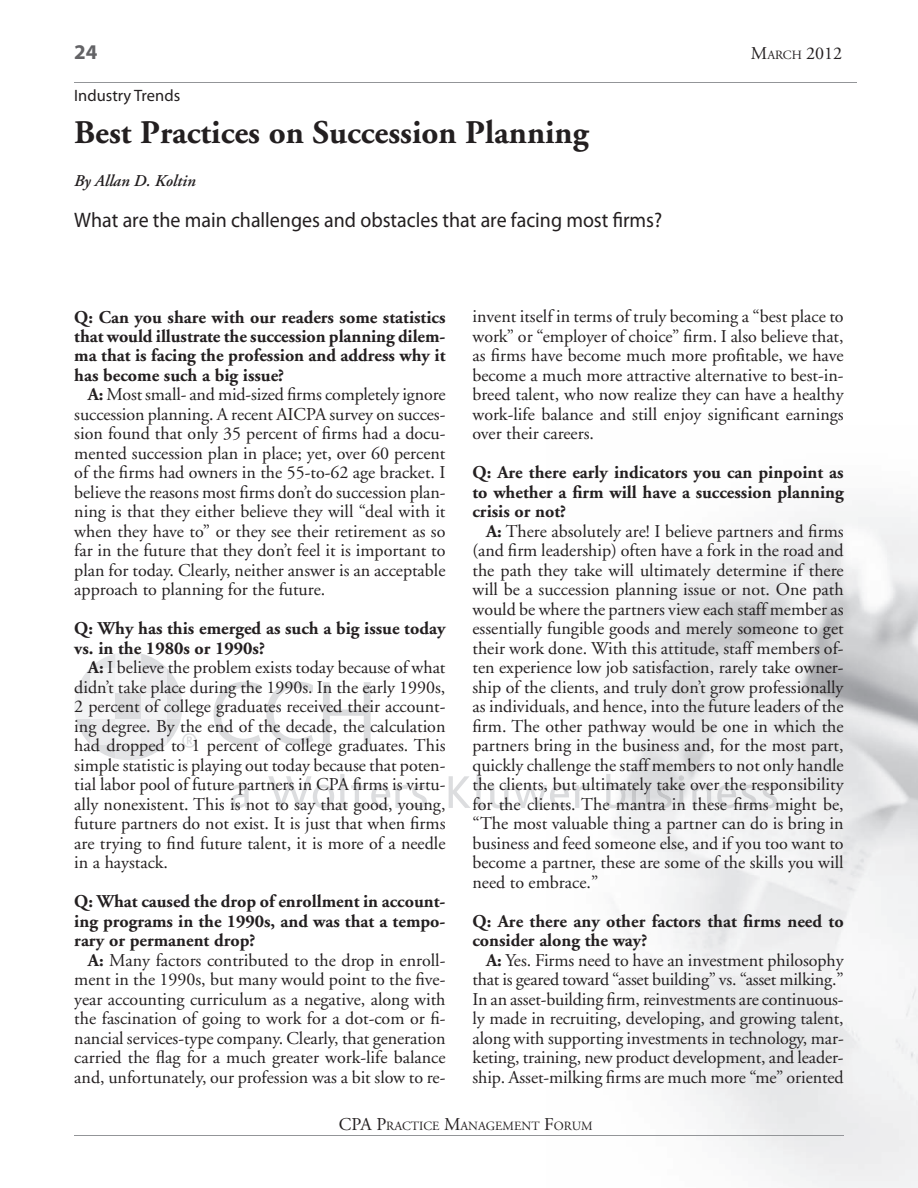
<style>
.page{position:relative;width:918px;height:1188px;background:#fff}
.page>*{position:absolute;margin:0;border:0;box-sizing:border-box;transform-origin:0 0}
.t1{font:700 33px "Adobe Garamond";color:#231f20}
.t2{font:21px "Myriad";color:#231f20;scale:.95 1}
.t3{font:700 21px "Myriad";color:#636366}
.t4{font:18px/19.5px "Adobe Garamond";color:#231f20;text-align:justify}
.t5{font:700 18px/19.5px "Adobe Garamond";color:#231f20;text-align:justify}
.t6{font:italic 600 16.5px "Adobe Garamond";color:#231f20}
.t7{font:16.5px "Myriad";color:#231f20}
.t8{font:12.6px "Adobe Garamond";color:#231f20}
.s1{font-size:12.6px}
.s2{font-weight:700}
.s3{font-size:18px}
</style>
<div class="page">
<hr style="left:74px;top:1135px;width:770px;height:1px;background:#939598">
<svg style="left:214px;top:682px;width:99px;height:63px"></svg>
<svg style="left:323px;top:682px;width:48px;height:62px"></svg>
<svg style="left:231px;top:785px;width:18px;height:23px"></svg>
<svg style="left:268px;top:776px;width:66px;height:32px"></svg>
<svg style="left:340px;top:774px;width:87px;height:34px"></svg>
<svg style="left:449px;top:774px;width:35px;height:34px"></svg>
<svg style="left:490px;top:785px;width:57px;height:23px"></svg>
<img style="left:550px;top:785px;width:19px;height:23px">
<svg style="left:579px;top:785px;width:9px;height:6px"></svg>
<img style="left:606px;top:774px;width:20px;height:34px">
<img style="left:632px;top:785px;width:19px;height:23px">
<img style="left:656px;top:785px;width:16px;height:23px">
<img style="left:678px;top:775px;width:6px;height:33px">
<img style="left:692px;top:785px;width:19px;height:23px">
<img style="left:717px;top:785px;width:19px;height:23px">
<img style="left:740px;top:785px;width:16px;height:23px">
<img style="left:761px;top:785px;width:16px;height:23px">
<svg style="left:75px;top:652px;width:122px;height:108px"></svg>
<hr style="left:74px;top:82px;width:783px;height:1px;background:#939598">
<p class="t3" style="left:74px;top:44px;width:25px">24</p>
<p class="t4" style="left:751px;top:45px;width:93px">M<span class="s1">ARCH</span> 2012</p>
<p class="t7" style="left:74px;top:89px;width:107px">Industry Trends</p>
<h1 class="t1" style="left:74px;top:119px;width:516px">Best Practices on Succession Planning</h1>
<p class="t6" style="left:74px;top:174px;width:123px">By Allan D. Koltin</p>
<p class="t2" style="left:74px;top:212px;width:620px">What are the main challenges and obstacles that are facing most firms?</p>
<p class="t5" style="left:74px;top:309px;width:373px">Q: Can you share with our readers some statistics that would illustrate the succession planning dilem&shy;ma that is facing the profession and address why it has become such a big issue?</p>
<p class="t4" style="left:74px;top:387px;width:373px;text-indent:13px"><span class="s2">A:</span> Most small- and mid-sized firms completely ignore succession planning. A recent AICPA survey on succes&shy;sion found that only 35 percent of firms had a docu&shy;mented succession plan in place; yet, over 60 percent of the firms had owners in the 55-to-62 age bracket. I believe the reasons most firms don’t do succession plan&shy;ning is that they either believe they will “deal with it when they have to” or they see their retirement as so far in the future that they don’t feel it is important to plan for today. Clearly, neither answer is an acceptable approach to planning for the future.</p>
<p class="t5" style="left:74px;top:621px;width:373px">Q: Why has this emerged as such a big issue today vs. in the 1980s or 1990s?</p>
<p class="t4" style="left:74px;top:660px;width:373px;text-indent:14px"><span class="s2">A:</span> I believe the problem exists today because of what didn’t take place during the 1990s. In the early 1990s, 2 percent of college graduates received their account&shy;ing degree. By the end of the decade, the calculation had dropped to 1 percent of college graduates. This simple statistic is playing out today because that poten&shy;tial labor pool of future partners in CPA firms is virtu&shy;ally nonexistent. This is not to say that good, young, future partners do not exist. It is just that when firms are trying to find future talent, it is more of a needle in a haystack.</p>
<p class="t5" style="left:74px;top:894px;width:373px">Q: What caused the drop of enrollment in account&shy;ing programs in the 1990s, and was that a tempo&shy;rary or permanent drop?</p>
<p class="t4" style="left:74px;top:952px;width:373px;text-indent:14px"><span class="s2">A:</span> Many factors contributed to the drop in enroll&shy;ment in the 1990s, but many would point to the five&shy;year accounting curriculum as a negative, along with the fascination of going to work for a dot-com or fi&shy;nancial services-type company. Clearly, that generation carried the flag for a much greater work-life balance and, unfortunately, our profession was a bit slow to re-</p>
<p class="t4" style="left:473px;top:309px;width:373px">invent itself in terms of truly becoming a “best place to work” or “employer of choice” firm. I also believe that, as firms have become much more profitable, we have become a much more attractive alternative to best-in&shy;breed talent, who now realize they can have a healthy work-life balance and still enjoy significant earnings over their careers.</p>
<p class="t5" style="left:473px;top:465px;width:373px">Q: Are there early indicators you can pinpoint as to whether a firm will have a succession planning crisis or not?</p>
<p class="t4" style="left:473px;top:523px;width:373px;text-indent:14px"><span class="s2">A:</span> There absolutely are! I believe partners and firms (and firm leadership) often have a fork in the road and the path they take will ultimately determine if there will be a succession planning issue or not. One path would be where the partners view each staff member as essentially fungible goods and merely someone to get their work done. With this attitude, staff members of&shy;ten experience low job satisfaction, rarely take owner&shy;ship of the clients, and truly don’t grow professionally as individuals, and hence, into the future leaders of the firm. The other pathway would be one in which the partners bring in the business and, for the most part, quickly challenge the staff members to not only handle the clients, but ultimately take over the responsibility for the clients. The mantra in these firms might be, “The most valuable thing a partner can do is bring in business and feed someone else, and if you too want to become a partner, these are some of the skills you will need to embrace.”</p>
<p class="t5" style="left:473px;top:913px;width:373px">Q: Are there any other factors that firms need to consider along the way?</p>
<p class="t4" style="left:473px;top:952px;width:373px;text-indent:14px"><span class="s2">A:</span> Yes. Firms need to have an investment philosophy that is geared toward “asset building” vs. “asset milking.” In an asset-building firm, reinvestments are continuous&shy;ly made in recruiting, developing, and growing talent, along with supporting investments in technology, mar&shy;keting, training, new product development, and leader&shy;ship. Asset-milking firms are much more “me” oriented</p>
<p class="t8" style="left:339px;top:1120px;width:255px"><span class="s3">CPA P</span>RACTICE <span class="s3">M</span>ANAGEMENT <span class="s3">F</span>ORUM</p>
</div>
